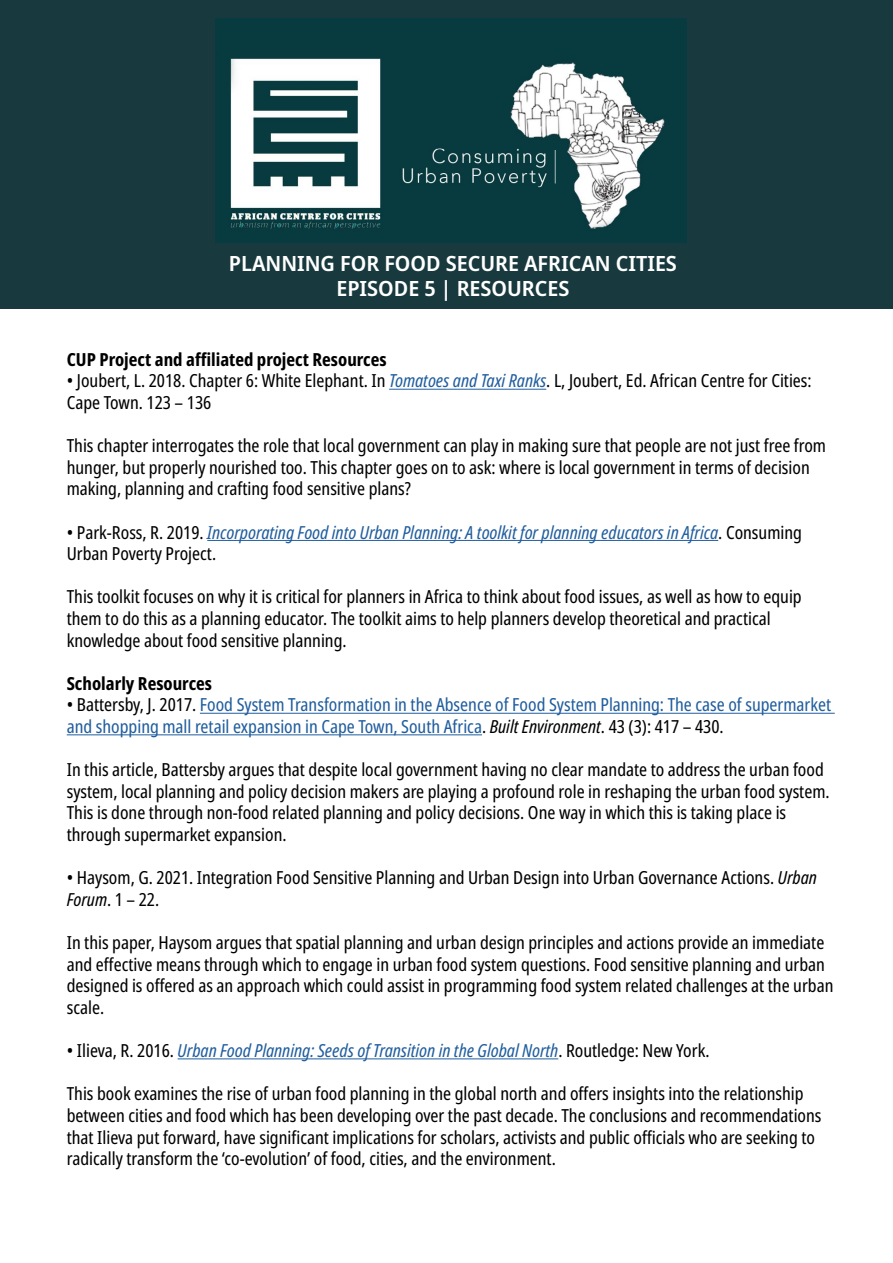
<style>
.page{position:relative;width:893px;height:1263px;background:#fff}
.page>*{position:absolute;margin:0;border:0;box-sizing:border-box;transform-origin:0 0}
.t1{font:600 21px/25.2px "Noto Sans Display";color:#fff;text-align:center}
.t2{font:condensed 18px/21.6px "Noto Sans Display";color:#000}
.t3{font:italic condensed 18px/21.6px "Noto Sans Display";color:#215e9e}
.t4{font:condensed 18px/21.6px "Noto Sans Display";color:#215e9e}
.t5{font:700 condensed 18px "Noto Sans Display";color:#000}
.s1{font-style:italic;color:#215e9e}
.s2{font-style:normal;color:#000}
.s3{color:#000}
.s4{font-style:italic;color:#000}
.s5{font-style:italic}
</style>
<div class="page">
<div style="left:0;top:0;width:893px;height:308px;background:#18393e"></div>
<img style="left:216px;top:18px;width:470px;height:225px">
<hr style="left:389px;top:389px;width:157px;height:1px;background:#215e9e">
<hr style="left:207px;top:540px;width:511px;height:1px;background:#215e9e">
<hr style="left:200px;top:713px;width:635px;height:1px;background:#215e9e">
<hr style="left:67px;top:734px;width:415px;height:1px;background:#215e9e">
<hr style="left:178px;top:1058px;width:380px;height:1px;background:#215e9e">
<p class="t1" style="left:229px;top:251px;width:450px">PLANNING FOR FOOD SECURE AFRICAN CITIES<br>EPISODE 5 | RESOURCES</p>
<p class="t5" style="left:67px;top:346px;width:321px">CUP Project and affiliated project Resources</p>
<p class="t2" style="left:67px;top:371px;width:746px">• Joubert, L. 2018. Chapter 6: White Elephant. In <span class="s1">Tomatoes and Taxi Ranks</span>. L, Joubert, Ed. African Centre for Cities:<br>Cape Town. 123 – 136</p>
<p class="t2" style="left:67px;top:435px;width:761px">This chapter interrogates the role that local government can play in making sure that people are not just free from hunger, but properly nourished too. This chapter goes on to ask: where is local government in terms of decision making, planning and crafting food sensitive plans?</p>
<p class="t3" style="left:67px;top:522px;width:737px"><span class="s2">• Park-Ross, R. 2019.</span> Incorporating Food into Urban Planning: A toolkit for planning educators in Africa<span class="s2">. Consuming<br>Urban Poverty Project.</span></p>
<p class="t2" style="left:67px;top:587px;width:736px">This toolkit focuses on why it is critical for planners in Africa to think about food issues, as well as how to equip them to do this as a planning educator. The toolkit aims to help planners develop theoretical and practical knowledge about food sensitive planning.</p>
<p class="t5" style="left:67px;top:670px;width:147px">Scholarly Resources</p>
<p class="t4" style="left:67px;top:695px;width:766px"><span class="s3">• Battersby, J. 2017.</span> Food System Transformation in the Absence of Food System Planning: The case of supermarket and shopping mall retail expansion in Cape Town, South Africa<span class="s3">.</span> <span class="s4">Built Environment</span><span class="s3">. 43 (3): 417 – 430.</span></p>
<p class="t2" style="left:67px;top:759px;width:764px">In this article, Battersby argues that despite local government having no clear mandate to address the urban food system, local planning and policy decision makers are playing a profound role in reshaping the urban food system.<br>This is done through non-food related planning and policy decisions. One way in which this is taking place is through supermarket expansion.</p>
<p class="t2" style="left:67px;top:867px;width:752px">• Haysom, G. 2021. Integration Food Sensitive Planning and Urban Design into Urban Governance Actions. <span class="s5">Urban<br>Forum</span>. 1 – 22.</p>
<p class="t2" style="left:67px;top:932px;width:768px">In this paper, Haysom argues that spatial planning and urban design principles and actions provide an immediate and effective means through which to engage in urban food system questions. Food sensitive planning and urban designed is offered as an approach which could assist in programming food system related challenges at the urban scale.</p>
<p class="t3" style="left:67px;top:1040px;width:644px"><span class="s2">• Ilieva, R. 2016.</span> Urban Food Planning: Seeds of Transition in the Global North<span class="s2">. Routledge: New York.</span></p>
<p class="t2" style="left:67px;top:1083px;width:756px">This book examines the rise of urban food planning in the global north and offers insights into the relationship between cities and food which has been developing over the past decade. The conclusions and recommendations that Ilieva put forward, have significant implications for scholars, activists and public officials who are seeking to radically transform the ‘co-evolution’ of food, cities, and the environment.</p>
</div>
